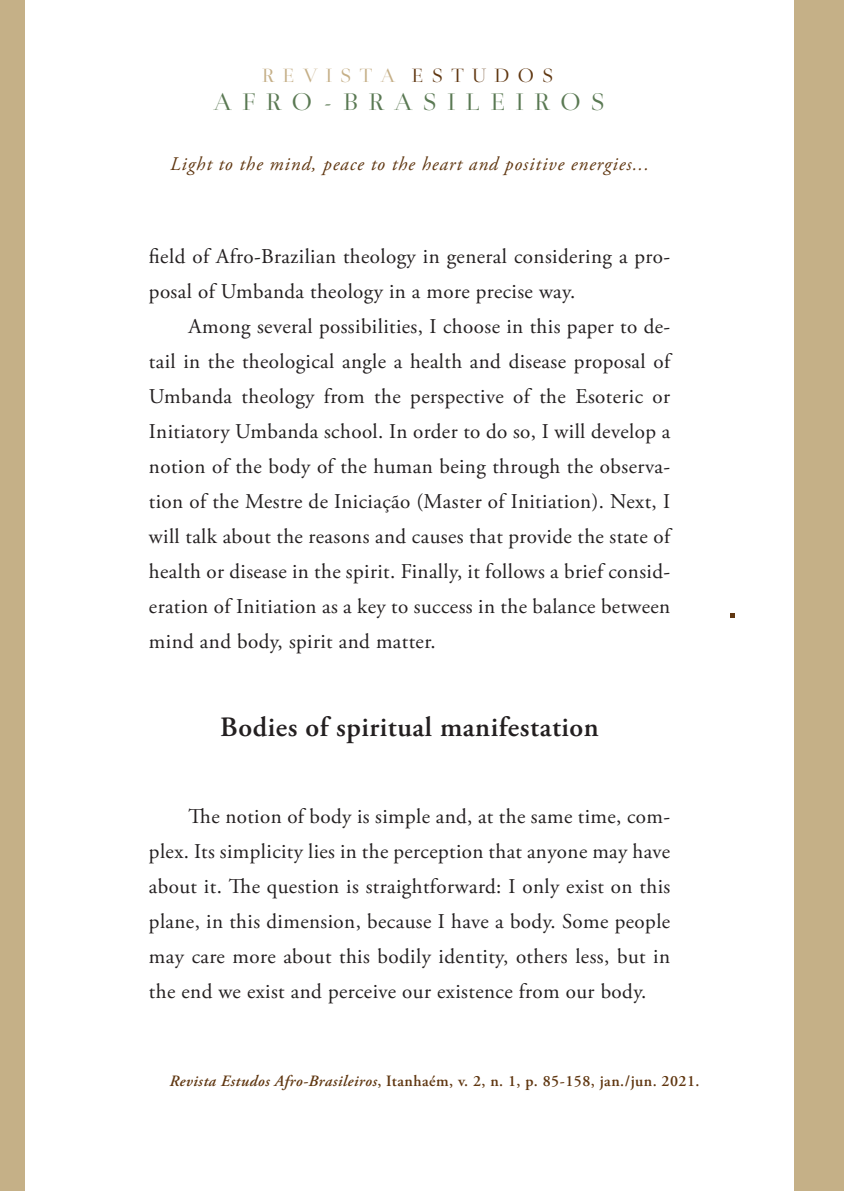
<style>
.page{position:relative;width:844px;height:1191px;background:#fff}
.page>*{position:absolute;margin:0;border:0;box-sizing:border-box;transform-origin:0 0}
.t1{font:600 28px "Adobe Garamond Pro";letter-spacing:.02em;color:#231f20}
.t2{font:25.55px "Medio";letter-spacing:.415em;color:#5a7953}
.t3{font:21px/35px "Adobe Garamond Pro";letter-spacing:.02em;color:#231f20;text-align:justify}
.t4{font:20.47px "Medio";letter-spacing:.415em;color:#c5af87}
.t5{font:italic 19.25px "Adobe Garamond Pro";letter-spacing:.05em;color:#603711}
.t6{font:600 15.75px "Adobe Garamond Pro";letter-spacing:.03em;color:#603711}
.s1{color:#603711}
.s2{font-style:italic}
</style>
<div class="page">
<svg style="left:730px;top:613px;width:4px;height:4px"></svg>
<div style="left:794px;top:0;width:49px;height:1191px;background:#c5b087"></div>
<div style="left:0;top:0;width:25px;height:1191px;background:#c5b087"></div>
<p class="t4" style="left:262px;top:67px;width:293px">REVISTA <span class="s1">ESTUDOS</span></p>
<p class="t2" style="left:214px;top:92px;width:392px">AFRO-BRASILEIROS</p>
<p class="t5" style="left:170px;top:152px;width:480px">Light to the mind, peace to the heart and positive energies...</p>
<p class="t3" style="left:149px;top:239px;width:522px">field of Afro-Brazilian theology in general considering a pro&shy;posal of Umbanda theology in a more precise way.</p>
<p class="t3" style="left:149px;top:309px;width:522px;text-indent:40px">Among several possibilities, I choose in this paper to de&shy;tail in the theological angle a health and disease proposal of Umbanda theology from the perspective of the Esoteric or Initiatory Umbanda school. In order to do so, I will develop a notion of the body of the human being through the observa&shy;tion of the Mestre de Iniciação (Master of Initiation). Next, I will talk about the reasons and causes that provide the state of health or disease in the spirit. Finally, it follows a brief consid&shy;eration of Initiation as a key to success in the balance between mind and body, spirit and matter.</p>
<h1 class="t1" style="left:220px;top:710px;width:380px">Bodies of spiritual manifestation</h1>
<p class="t3" style="left:149px;top:799px;width:522px;text-indent:40px">The notion of body is simple and, at the same time, com&shy;plex. Its simplicity lies in the perception that anyone may have about it. The question is straightforward: I only exist on this plane, in this dimension, because I have a body. Some people may care more about this bodily identity, others less, but in the end we exist and perceive our existence from our body.</p>
<p class="t6" style="left:170px;top:1071px;width:531px"><span class="s2">Revista Estudos Afro-Brasileiros</span>, Itanhaém, v. 2, n. 1, p. 85-158, jan./jun. 2021.</p>
</div>
